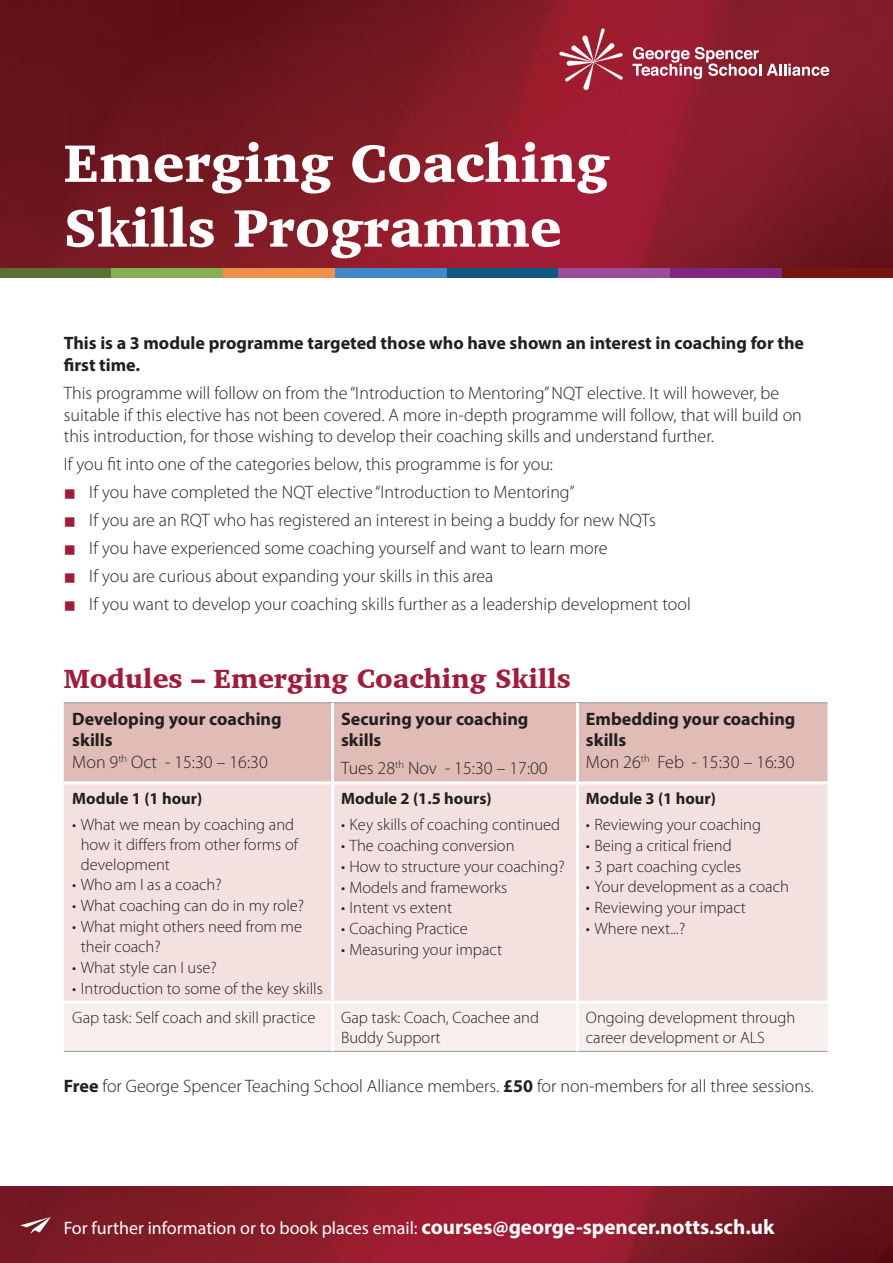
<style>
.page{position:relative;width:893px;height:1263px;background:#fff}
.page>*{position:absolute;margin:0;border:0;box-sizing:border-box;transform-origin:0 0}
.t1{font:900 54px/64.8px "Charter";color:#fff}
.t2{font:900 27px "Charter";color:#a21b3b}
.t3{font:300 18px/28px "Myriad Pro";color:#231f20}
.t4{font:700 18px/21.6px "Myriad Pro";color:#231f20}
.t5{font:18px "Myriad Pro";color:#fff}
.t6{font:300 16.5px/19.8px "Myriad Pro";color:#231f20}
.t7{font:700 16.5px "Myriad Pro";color:#231f20}
.s1{font-weight:300}
.s2{font-weight:700}
.s3{font-weight:700;font-size:21px}
</style>
<div class="page">
<img style="left:0;top:0;width:893px;height:269px">
<img style="left:0;top:1186px;width:893px;height:77px">
<div style="left:0;top:269px;width:112px;height:9px;background:#587131"></div>
<div style="left:112px;top:269px;width:111px;height:9px;background:#83b152"></div>
<div style="left:223px;top:269px;width:112px;height:9px;background:#ee8f4e"></div>
<div style="left:781px;top:269px;width:112px;height:9px;background:#731710"></div>
<div style="left:670px;top:269px;width:111px;height:9px;background:#7d277f"></div>
<div style="left:558px;top:269px;width:112px;height:9px;background:#9b4d9d"></div>
<div style="left:446px;top:269px;width:112px;height:9px;background:#0f5882"></div>
<div style="left:335px;top:269px;width:111px;height:9px;background:#4188c8"></div>
<svg style="left:559px;top:28px;width:64px;height:62px;background:#b04654"></svg>
<svg style="left:632px;top:47px;width:129px;height:32px"></svg>
<svg style="left:767px;top:64px;width:62px;height:12px"></svg>
<svg style="left:20px;top:1217px;width:31px;height:17px"></svg>
<div style="left:64px;top:703px;width:763px;height:78px;background:#e1bcb6"></div>
<div style="left:64px;top:784px;width:763px;height:217px;background:#f2e1df"></div>
<div style="left:64px;top:1004px;width:763px;height:47px;background:#f7efed"></div>
<hr style="left:64px;top:702px;width:269px;height:1px;background:#939598">
<hr style="left:333px;top:702px;width:244px;height:1px;background:#939598">
<hr style="left:577px;top:702px;width:250px;height:1px;background:#939598">
<hr style="left:64px;top:1051px;width:269px;height:1px;background:#939598">
<hr style="left:333px;top:1051px;width:244px;height:1px;background:#939598">
<hr style="left:577px;top:1051px;width:250px;height:1px;background:#939598">
<hr style="left:331px;top:703px;width:3px;height:78px;background:#fff">
<hr style="left:576px;top:703px;width:3px;height:78px;background:#fff">
<hr style="left:331px;top:784px;width:3px;height:217px;background:#fff">
<hr style="left:576px;top:784px;width:3px;height:217px;background:#fff">
<hr style="left:331px;top:1004px;width:3px;height:47px;background:#fff">
<hr style="left:576px;top:1004px;width:3px;height:47px;background:#fff">
<h1 class="t1" style="left:64px;top:130px;width:547px">Emerging Coaching<br>Skills Programme</h1>
<p class="t4" style="left:64px;top:332px;width:742px">This is a 3 module programme targeted those who have shown an interest in coaching for the first time.</p>
<p class="t3" style="left:64px;top:382px;width:740px;line-height:21.6px">This programme will follow on from the “Introduction to Mentoring” NQT elective. It will however, be suitable if this elective has not been covered. A more in-depth programme will follow, that will build on this introduction, for those wishing to develop their coaching skills and understand further.</p>
<p class="t3" style="left:89px;top:450px;width:603px;text-indent:-26px">If you fit into one of the categories below, this programme is for you:<br>If you have completed the NQT elective “Introduction to Mentoring”<br>If you are an RQT who has registered an interest in being a buddy for new NQTs<br>If you have experienced some coaching yourself and want to learn more<br>If you are curious about expanding your skills in this area<br>If you want to develop your coaching skills further as a leadership development tool</p>
<h2 class="t2" style="left:64px;top:662px;width:509px">Modules – Emerging Coaching Skills</h2>
<p class="t4" style="left:72px;top:707px;width:211px">Developing your coaching skills<br><span class="s1">Mon 9</span><sup>th</sup> <span class="s1">Oct - 15:30 – 16:30</span></p>
<p class="t4" style="left:341px;top:707px;width:189px">Securing your coaching skills</p>
<p class="t3" style="left:341px;top:755px;width:208px">Tues 28<sup>th</sup> Nov - 15:30 – 17:00</p>
<p class="t7" style="left:72px;top:787px;width:132px">Module 1 (1 hour)</p>
<p class="t6" style="left:81px;top:815px;width:219px;text-indent:-8px">• What we mean by coaching and how it differs from other forms of development</p>
<p class="t6" style="left:72px;top:875px;width:151px">• Who am I as a coach?</p>
<p class="t6" style="left:72px;top:896px;width:233px">• What coaching can do in my role?</p>
<p class="t6" style="left:81px;top:917px;width:223px;text-indent:-8px">• What might others need from me their coach?</p>
<p class="t6" style="left:72px;top:958px;width:146px">• What style can I use?</p>
<p class="t6" style="left:72px;top:978px;width:252px">• Introduction to some of the key skills</p>
<p class="t7" style="left:341px;top:787px;width:152px">Module 2 (1.5 hours)</p>
<p class="t6" style="left:341px;top:815px;width:221px">• Key skills of coaching continued</p>
<p class="t6" style="left:341px;top:836px;width:175px">• The coaching conversion</p>
<p class="t6" style="left:341px;top:856px;width:225px">• How to structure your coaching?</p>
<p class="t6" style="left:341px;top:877px;width:168px">• Models and frameworks</p>
<p class="t6" style="left:341px;top:898px;width:113px">• Intent vs extent</p>
<p class="t6" style="left:341px;top:919px;width:128px">• Coaching Practice</p>
<p class="t6" style="left:341px;top:940px;width:163px">• Measuring your impact</p>
<p class="t4" style="left:586px;top:707px;width:211px">Embedding your coaching skills<br><span class="s1">Mon 26</span><sup>th</sup> <span class="s1">Feb - 15:30 – 16:30</span></p>
<p class="t7" style="left:586px;top:787px;width:132px">Module 3 (1 hour)</p>
<p class="t6" style="left:586px;top:815px;width:177px">• Reviewing your coaching</p>
<p class="t6" style="left:586px;top:836px;width:147px">• Being a critical friend</p>
<p class="t6" style="left:586px;top:856px;width:157px">• 3 part coaching cycles</p>
<p class="t6" style="left:586px;top:877px;width:204px">• Your development as a coach</p>
<p class="t6" style="left:586px;top:898px;width:162px">• Reviewing your impact</p>
<p class="t6" style="left:586px;top:919px;width:101px">• Where next...?</p>
<p class="t6" style="left:72px;top:1008px;width:245px">Gap task: Self coach and skill practice</p>
<p class="t6" style="left:341px;top:1008px;width:200px">Gap task: Coach, Coachee and<br>Buddy Support</p>
<p class="t6" style="left:586px;top:1008px;width:211px">Ongoing development through career development or ALS</p>
<p class="t3" style="left:64px;top:1072px;width:751px"><span class="s2">Free</span> for George Spencer Teaching School Alliance members. <span class="s2">£50</span> for non-members for all three sessions.</p>
<p class="t5" style="left:64px;top:1217px;width:712px">For further information or to book places email: <span class="s3">courses@george-spencer.notts.sch.uk</span></p>
</div>
